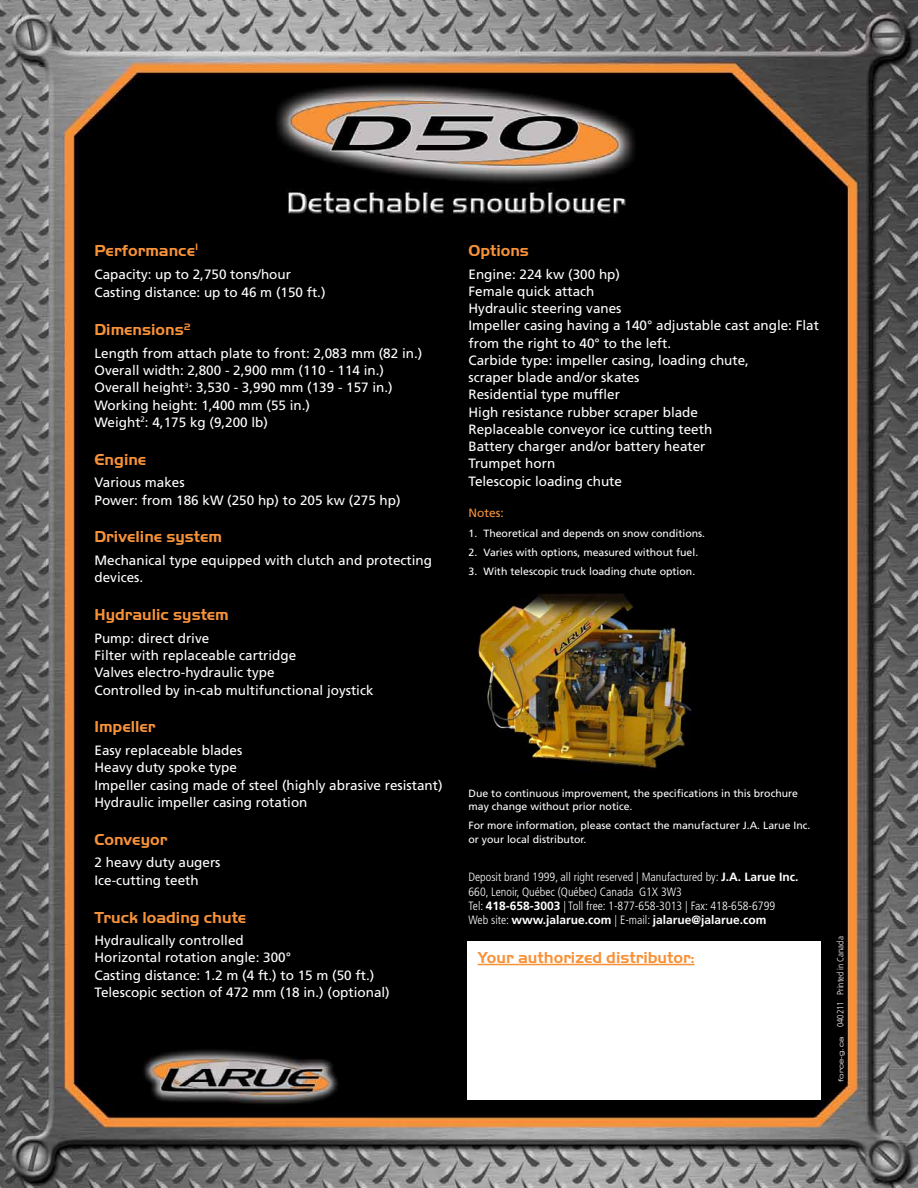
<style>
.page{position:relative;width:918px;height:1188px;background:#fff}
.page>*{position:absolute;margin:0;border:0;box-sizing:border-box;transform-origin:0 0}
.t1{font:16.5px "Handel Gothic";color:#f79239}
.t2{font:13.5px/17.2px "Frutiger";color:#fff}
.t3{font:300 condensed 12px/14.4px "Frutiger";color:#fff}
.t4{font:12px "Frutiger";color:#f79239}
.t5{font:10.5px/13.5px "Frutiger";color:#fff}
.t6{font:300 condensed 9px "Frutiger";color:#fff}
.s1{font-weight:700;font-stretch:normal}
.s2{font-family:"Eurostile Extended Two";font-weight:400;font-stretch:normal;font-size:6.75px}
</style>
<div class="page">
<img style="left:0;top:0;width:918px;height:1188px">
<div style="left:467px;top:942px;width:353px;height:158px;background:#fff"></div>
<hr style="left:478px;top:964px;width:216px;height:1px;background:#f79239">
<img style="left:473px;top:588px;width:244px;height:183px">
<p class="t1" style="left:94px;top:241px;width:105px">Performance<sup>1</sup></p>
<p class="t2" style="left:94px;top:264px;width:233px;line-height:18.8px">Capacity: up to 2,750 tons/hour<br>Casting distance: up to 46 m (150 ft.)</p>
<p class="t1" style="left:94px;top:320px;width:98px">Dimensions<sup>2</sup></p>
<p class="t2" style="left:94px;top:344px;width:329px">Length from attach plate to front: 2,083 mm (82 in.)<br>Overall width: 2,800 - 2,900 mm (110 - 114 in.)<br>Overall height<sup>3</sup>: 3,530 - 3,990 mm (139 - 157 in.)<br>Working height: 1,400 mm (55 in.)<br>Weight<sup>2</sup>: 4,175 kg (9,200 lb)</p>
<p class="t1" style="left:94px;top:449px;width:53px">Engine</p>
<p class="t2" style="left:94px;top:474px;width:308px">Various makes<br>Power: from 186 kW (250 hp) to 205 kw (275 hp)</p>
<p class="t1" style="left:94px;top:527px;width:129px">Driveline system</p>
<p class="t2" style="left:94px;top:552px;width:339px">Mechanical type equipped with clutch and protecting devices.</p>
<p class="t1" style="left:94px;top:605px;width:136px">Hydraulic system</p>
<p class="t2" style="left:94px;top:629px;width:281px">Pump: direct drive<br>Filter with replaceable cartridge<br>Valves electro-hydraulic type<br>Controlled by in-cab multifunctional joystick</p>
<p class="t1" style="left:94px;top:717px;width:63px">Impeller</p>
<p class="t2" style="left:94px;top:742px;width:350px">Easy replaceable blades<br>Heavy duty spoke type<br>Impeller casing made of steel (highly abrasive resistant)<br>Hydraulic impeller casing rotation</p>
<p class="t1" style="left:94px;top:830px;width:74px">Conveyor</p>
<p class="t2" style="left:94px;top:854px;width:128px">2 heavy duty augers<br>Ice-cutting teeth</p>
<p class="t1" style="left:94px;top:907px;width:153px">Truck loading chute</p>
<p class="t2" style="left:94px;top:932px;width:297px">Hydraulically controlled<br>Horizontal rotation angle: 300°<br>Casting distance: 1.2 m (4 ft.) to 15 m (50 ft.)<br>Telescopic section of 472 mm (18 in.) (optional)</p>
<p class="t1" style="left:469px;top:241px;width:62px">Options</p>
<p class="t2" style="left:469px;top:265px;width:352px">Engine: 224 kw (300 hp)<br>Female quick attach<br>Hydraulic steering vanes<br>Impeller casing having a 140° adjustable cast angle: Flat from the right to 40° to the left.<br>Carbide type: impeller casing, loading chute,<br>scraper blade and/or skates<br>Residential type muffler<br>High resistance rubber scraper blade<br>Replaceable conveyor ice cutting teeth<br>Battery charger and/or battery heater<br>Trumpet horn<br>Telescopic loading chute</p>
<p class="t4" style="left:469px;top:506px;width:37px">Notes:</p>
<p class="t5" style="left:469px;top:527px;width:238px">1. Theoretical and depends on snow conditions.</p>
<p class="t5" style="left:469px;top:546px;width:231px">2. Varies with options, measured without fuel.</p>
<p class="t5" style="left:469px;top:565px;width:228px">3. With telescopic truck loading chute option.</p>
<p class="t5" style="left:469px;top:786px;width:331px">Due to continuous improvement, the specifications in this brochure may change without prior notice.</p>
<p class="t5" style="left:469px;top:819px;width:343px">For more information, please contact the manufacturer J.A. Larue Inc. or your local distributor.</p>
<p class="t3" style="left:469px;top:870px;width:331px">Deposit brand 1999, all right reserved | Manufactured by: <span class="s1">J.A. Larue Inc.<br></span>660, Lenoir, Québec (Québec) Canada G1X 3W3<br>Tel: <span class="s1">418-658-3003</span> | Toll free: 1-877-658-3013 | Fax: 418-658-6799<br>Web site: <span class="s1">www.jalarue.com</span> | E-mail: <span class="s1">jalarue@jalarue.com</span></p>
<p class="t1" style="left:478px;top:948px;width:218px">Your authorized distributor:</p>
<p class="t6" style="left:835px;top:1082px;width:147px;rotate:-90deg"><span class="s2">force-g.ca</span> 040211 Printed in Canada</p>
</div>
